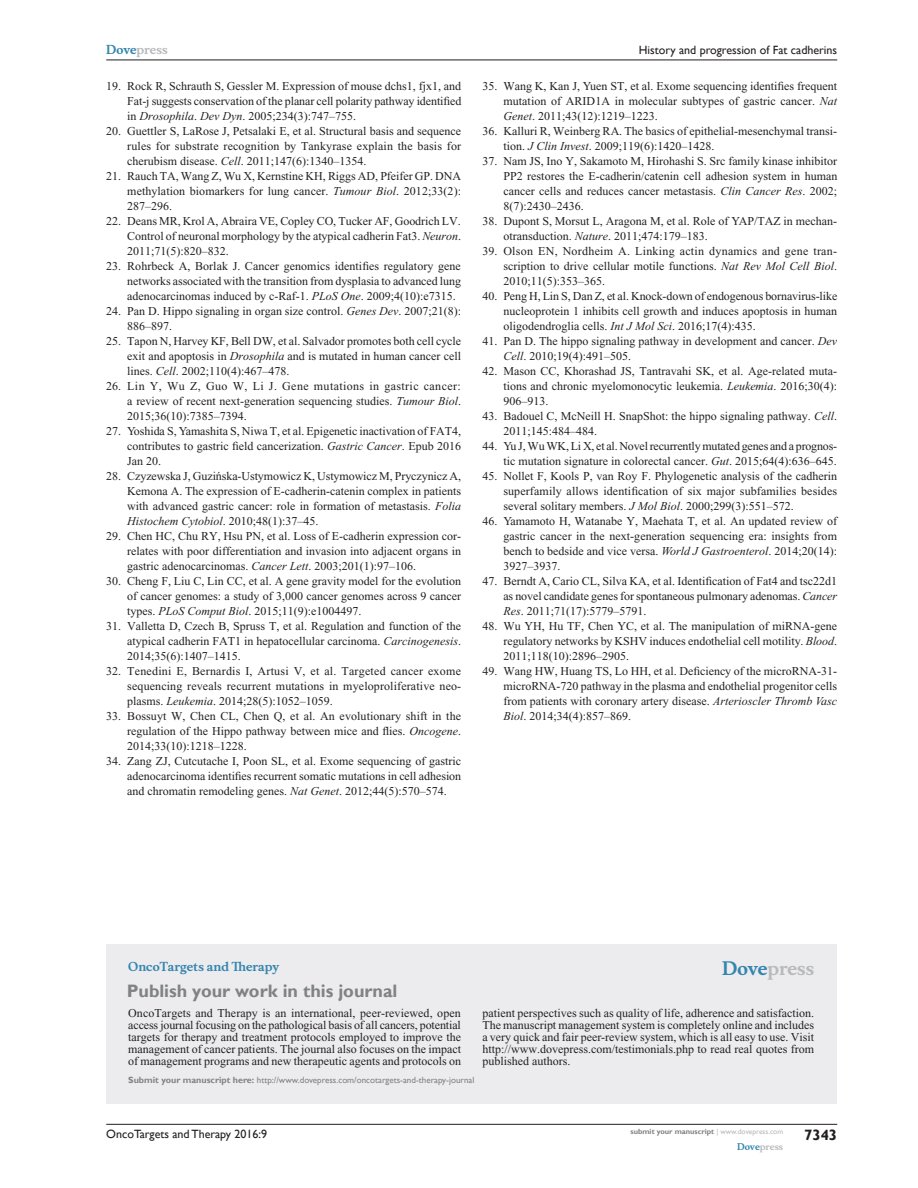
<style>
.page{position:relative;width:918px;height:1188px;background:#fff}
.page>*{position:absolute;margin:0;border:0;box-sizing:border-box;transform-origin:0 0}
.PromBx-H1{font:700 18px "Gill Sans";color:#808285}
.PromBx-Brand{font:700 18px "Musee";color:#b8b9bc}
.t1{font:700 15px "Gill Sans";color:#231f20}
.RefNL2{font:12px/15px "Times New Roman";color:#231f20;text-align:justify}
.PromBx-Tx{font:12px/12px "Times New Roman";color:#231f20;text-align:justify}
.t2{font:12px "Gill Sans";color:#231f20}
.PromBx-JrnlName{font:700 12px "Musee";color:#3485ae}
.t3{font:700 12px "Musee";color:#b8b9bc}
.PromBx-SubmitMssWebA{font:9px "Gill Sans";color:#808285}
.t4{font:700 9px "Musee";color:#b8b9bc}
.t5{font:700 7.5px "Gill Sans";color:#808285}
.s1{color:#3485ae}
.s2{font-style:italic}
.s3{font-style:inherit}
.s4{font-weight:700}
.s5{font-weight:400;color:#b8b9bc}
</style>
<div class="page">
<div style="left:106px;top:944px;width:731px;height:159px;background:#ececee"></div>
<hr style="left:106px;top:1124px;width:731px;height:1px;background:#231f20">
<hr style="left:106px;top:60px;width:731px;height:1px;background:#231f20">
<p class="t3" style="left:106px;top:43px;width:63px"><span class="s1">Dove</span>press</p>
<p class="RefNL2" style="left:127px;top:79px;width:336px;text-indent:-21px">19. Rock R, Schrauth S, Gessler M. Expression of mouse dchs1, fjx1, and Fat-j suggests conservation of the planar cell polarity pathway identified in <span class="s2">Drosophila</span>. <span class="s2">Dev Dyn</span>. 2005;234(3):747–755.</p>
<p class="RefNL2" style="left:127px;top:124px;width:335px;text-indent:-21px">20. Guettler S, LaRose J, Petsalaki E, et al. Structural basis and sequence rules for substrate recognition by Tankyrase explain the basis for cherubism disease. <span class="s2">Cell</span>. 2011;147(6):1340–1354.</p>
<p class="RefNL2" style="left:127px;top:169px;width:335px;text-indent:-21px">21. Rauch TA, Wang Z, Wu X, Kernstine KH, Riggs AD, Pfeifer GP. DNA methylation biomarkers for lung cancer. <span class="s2">Tumour Biol</span>. 2012;33(2):<br>287–296.</p>
<p class="RefNL2" style="left:127px;top:214px;width:335px;text-indent:-21px">22. Deans MR, Krol A, Abraira VE, Copley CO, Tucker AF, Goodrich LV.<br>Control of neuronal morphology by the atypical cadherin Fat3. <span class="s2">Neuron</span>.<br>2011;71(5):820–832.</p>
<p class="RefNL2" style="left:127px;top:259px;width:335px;text-indent:-21px">23. Rohrbeck A, Borlak J. Cancer genomics identifies regulatory gene networks associated with the transition from dysplasia to advanced lung adenocarcinomas induced by c‑Raf‑1. <span class="s2">PLoS One</span>. 2009;4(10):e7315.</p>
<p class="RefNL2" style="left:127px;top:304px;width:335px;text-indent:-21px">24. Pan D. Hippo signaling in organ size control. <span class="s2">Genes Dev</span>. 2007;21(8):<br>886–897.</p>
<p class="RefNL2" style="left:127px;top:334px;width:335px;text-indent:-21px">25. Tapon N, Harvey KF, Bell DW, et al. Salvador promotes both cell cycle exit and apoptosis in <span class="s2">Drosophila</span> and is mutated in human cancer cell lines. <span class="s2">Cell</span>. 2002;110(4):467–478.</p>
<p class="RefNL2" style="left:127px;top:379px;width:335px;text-indent:-21px">26. Lin Y, Wu Z, Guo W, Li J. Gene mutations in gastric cancer: a review of recent next-generation sequencing studies. <span class="s2">Tumour Biol</span>.<br>2015;36(10):7385–7394.</p>
<p class="RefNL2" style="left:127px;top:424px;width:335px;text-indent:-21px">27. Yoshida S, Yamashita S, Niwa T, et al. Epigenetic inactivation of FAT4, contributes to gastric field cancerization. <span class="s2">Gastric Cancer</span>. Epub 2016<br>Jan 20.</p>
<p class="RefNL2" style="left:127px;top:469px;width:335px;text-indent:-21px">28. Czyzewska J, Guzi<span class="s3">ń</span>ska-Ustymowicz K, Ustymowicz M, Pryczynicz A, Kemona A. The expression of E-cadherin-catenin complex in patients with advanced gastric cancer: role in formation of metastasis. <span class="s2">Folia Histochem Cytobiol</span>. 2010;48(1):37–45.</p>
<p class="RefNL2" style="left:127px;top:529px;width:335px;text-indent:-21px">29. Chen HC, Chu RY, Hsu PN, et al. Loss of E-cadherin expression cor&shy;relates with poor differentiation and invasion into adjacent organs in gastric adenocarcinomas. <span class="s2">Cancer Lett</span>. 2003;201(1):97–106.</p>
<p class="RefNL2" style="left:127px;top:574px;width:335px;text-indent:-21px">30. Cheng F, Liu C, Lin CC, et al. A gene gravity model for the evolution of cancer genomes: a study of 3,000 cancer genomes across 9 cancer types. <span class="s2">PLoS Comput Biol</span>. 2015;11(9):e1004497.</p>
<p class="RefNL2" style="left:127px;top:619px;width:335px;text-indent:-21px">31. Valletta D, Czech B, Spruss T, et al. Regulation and function of the atypical cadherin FAT1 in hepatocellular carcinoma. <span class="s2">Carcinogenesis</span>.<br>2014;35(6):1407–1415.</p>
<p class="RefNL2" style="left:127px;top:664px;width:335px;text-indent:-21px">32. Tenedini E, Bernardis I, Artusi V, et al. Targeted cancer exome sequencing reveals recurrent mutations in myeloproliferative neo&shy;plasms. <span class="s2">Leukemia</span>. 2014;28(5):1052–1059.</p>
<p class="RefNL2" style="left:127px;top:709px;width:335px;text-indent:-21px">33. Bossuyt W, Chen CL, Chen Q, et al. An evolutionary shift in the regulation of the Hippo pathway between mice and flies. <span class="s2">Oncogene</span>.<br>2014;33(10):1218–1228.</p>
<p class="RefNL2" style="left:127px;top:754px;width:336px;text-indent:-21px">34. Zang ZJ, Cutcutache I, Poon SL, et al. Exome sequencing of gastric adenocarcinoma identifies recurrent somatic mutations in cell adhesion and chromatin remodeling genes. <span class="s2">Nat Genet</span>. 2012;44(5):570–574.</p>
<p class="t2" style="left:639px;top:43px;width:200px">History and progression of Fat cadherins</p>
<p class="RefNL2" style="left:503px;top:79px;width:335px;text-indent:-21px">35. Wang K, Kan J, Yuen ST, et al. Exome sequencing identifies frequent mutation of ARID1A in molecular subtypes of gastric cancer. <span class="s2">Nat Genet</span>. 2011;43(12):1219–1223.</p>
<p class="RefNL2" style="left:503px;top:124px;width:335px;text-indent:-21px">36. Kalluri R, Weinberg RA. The basics of epithelial-mesenchymal transi&shy;tion. <span class="s2">J Clin Invest</span>. 2009;119(6):1420–1428.</p>
<p class="RefNL2" style="left:503px;top:154px;width:336px;text-indent:-21px">37. Nam JS, Ino Y, Sakamoto M, Hirohashi S. Src family kinase inhibitor PP2 restores the E-cadherin/catenin cell adhesion system in human cancer cells and reduces cancer metastasis. <span class="s2">Clin Cancer Res</span>. 2002; 8(7):2430–2436.</p>
<p class="RefNL2" style="left:503px;top:214px;width:335px;text-indent:-21px">38. Dupont S, Morsut L, Aragona M, et al. Role of YAP/TAZ in mechan&shy;otransduction. <span class="s2">Nature</span>. 2011;474:179–183.</p>
<p class="RefNL2" style="left:503px;top:244px;width:335px;text-indent:-21px">39. Olson EN, Nordheim A. Linking actin dynamics and gene tran&shy;scription to drive cellular motile functions. <span class="s2">Nat Rev Mol Cell Biol</span>.<br>2010;11(5):353–365.</p>
<p class="RefNL2" style="left:503px;top:289px;width:335px;text-indent:-21px">40. Peng H, Lin S, Dan Z, et al. Knock-down of endogenous bornavirus-like nucleoprotein 1 inhibits cell growth and induces apoptosis in human oligodendroglia cells. <span class="s2">Int J Mol Sci</span>. 2016;17(4):435.</p>
<p class="RefNL2" style="left:503px;top:334px;width:335px;text-indent:-21px">41. Pan D. The hippo signaling pathway in development and cancer. <span class="s2">Dev<br>Cell</span>. 2010;19(4):491–505.</p>
<p class="RefNL2" style="left:503px;top:364px;width:335px;text-indent:-21px">42. Mason CC, Khorashad JS, Tantravahi SK, et al. Age-related muta&shy;tions and chronic myelomonocytic leukemia. <span class="s2">Leukemia</span>. 2016;30(4):<br>906–913.</p>
<p class="RefNL2" style="left:503px;top:409px;width:335px;text-indent:-21px">43. Badouel C, McNeill H. SnapShot: the hippo signaling pathway. <span class="s2">Cell</span>.<br>2011;145:484–484.</p>
<p class="RefNL2" style="left:482px;top:439px;width:356px;text-align:right">44. Yu J, Wu WK, Li X, et al. Novel recurrently mutated genes and a prognos&shy;tic mutation signature in colorectal cancer. <span class="s2">Gut</span>. 2015;64(4):636–645.</p>
<p class="RefNL2" style="left:503px;top:469px;width:335px;text-indent:-21px">45. Nollet F, Kools P, van Roy F. Phylogenetic analysis of the cadherin superfamily allows identification of six major subfamilies besides several solitary members. <span class="s2">J Mol Biol</span>. 2000;299(3):551–572.</p>
<p class="RefNL2" style="left:503px;top:514px;width:335px;text-indent:-21px">46. Yamamoto H, Watanabe Y, Maehata T, et al. An updated review of gastric cancer in the next-generation sequencing era: insights from bench to bedside and vice versa. <span class="s2">World J Gastroenterol</span>. 2014;20(14):<br>3927–3937.</p>
<p class="RefNL2" style="left:503px;top:574px;width:335px;text-indent:-21px">47. Berndt A, Cario CL, Silva KA, et al. Identification of Fat4 and tsc22d1 as novel candidate genes for spontaneous pulmonary adenomas. <span class="s2">Cancer Res</span>. 2011;71(17):5779–5791.</p>
<p class="RefNL2" style="left:503px;top:619px;width:335px;text-indent:-21px">48. Wu YH, Hu TF, Chen YC, et al. The manipulation of miRNA-gene regulatory networks by KSHV induces endothelial cell motility. <span class="s2">Blood</span>.<br>2011;118(10):2896–2905.</p>
<p class="RefNL2" style="left:503px;top:664px;width:335px;text-indent:-21px">49. Wang HW, Huang TS, Lo HH, et al. Deficiency of the microRNA-31- microRNA-720 pathway in the plasma and endothelial progenitor cells from patients with coronary artery disease. <span class="s2">Arterioscler Thromb Vasc Biol</span>. 2014;34(4):857–869.</p>
<p class="PromBx-JrnlName" style="left:128px;top:959px;width:152px">OncoTargets and Therapy</p>
<p class="PromBx-H1" style="left:127px;top:980px;width:272px">Publish your work in this journal</p>
<p class="PromBx-Brand" style="left:722px;top:958px;width:94px"><span class="s1">Dove</span>press</p>
<p class="PromBx-Tx" style="left:128px;top:1007px;width:334px">OncoTargets and Therapy is an international, peer-reviewed, open access journal focusing on the pathological basis of all cancers, potential targets for therapy and treatment protocols employed to improve the management of cancer patients. The journal also focuses on the impact of management programs and new therapeutic agents and protocols on</p>
<p class="PromBx-Tx" style="left:482px;top:1007px;width:333px">patient perspectives such as quality of life, adherence and satisfaction.<br>The manuscript management system is completely online and includes a very quick and fair peer-review system, which is all easy to use. Visit http://www.dovepress.com/testimonials.php to read real quotes from published authors.</p>
<p class="PromBx-SubmitMssWebA" style="left:128px;top:1075px;width:348px"><span class="s4">Submit your manuscript here:</span> http://www.dovepress.com/oncotargets-and-therapy-journal</p>
<p class="t2" style="left:106px;top:1127px;width:162px">OncoTargets and Therapy 2016:9</p>
<p class="t5" style="left:631px;top:1127px;width:154px">submit your manuscript <span class="s5">| www.dovepress.com</span></p>
<p class="t4" style="left:737px;top:1141px;width:48px"><span class="s1">Dove</span>press</p>
<p class="t1" style="left:804px;top:1126px;width:35px">7343</p>
</div>
